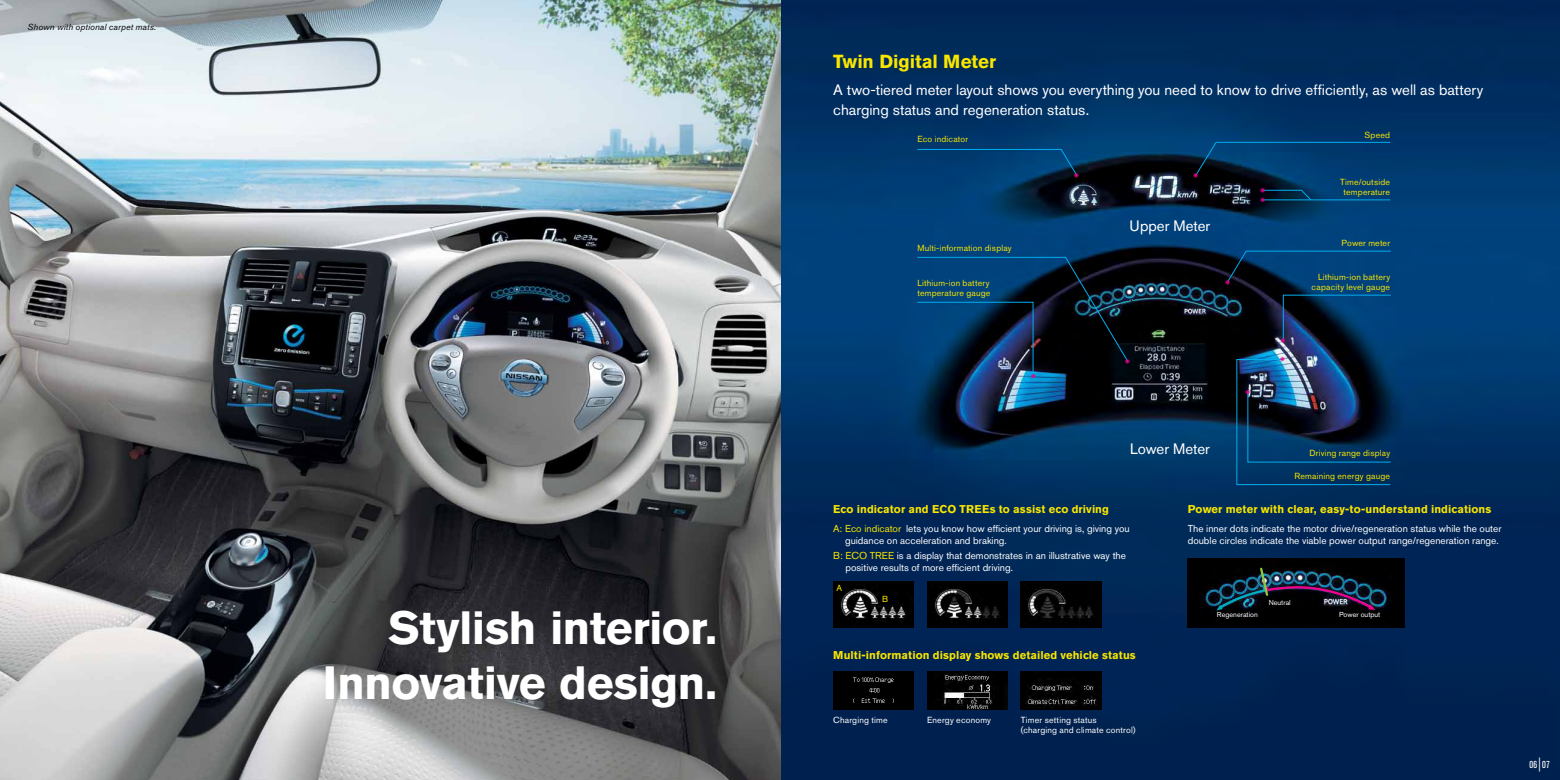
<style>
.page{position:relative;width:1560px;height:780px;background:#fff}
.page>*{position:absolute;margin:0;border:0;box-sizing:border-box;transform-origin:0 0}
.t1{font:700 46.25px/55.5px "Nissan AG";letter-spacing:-.015em;color:#fff;text-align:right}
.t2{font:700 18.75px "Nissan AG";letter-spacing:-.005em;color:#f8e500}
.t3{font:15px/20px "Nissan AG";color:#fff}
.t4{font:700 11.25px "Nissan AG";letter-spacing:.01em;color:#f8e500}
.t5{font:10px/12px "Nissan AG";color:#fff}
.t6{font:condensed 10px "Nissan AG";color:#fff}
.t7{font:8.75px/10px "Nissan AG";letter-spacing:.02em;color:#f8e500;text-align:center}
.t8{font:8.75px/10px "Nissan AG";letter-spacing:.02em;color:#fff}
.t9{font:italic 8.75px "Nissan AG";letter-spacing:.02em;color:#000}
.t10{font:7.25px "Nissan AG";color:#fff}
.s1{color:#f8e500}
.s2{font-size:14px}
</style>
<div class="page">
<img style="left:0;top:0;width:1559px;height:780px">
<svg style="left:916px;top:149px;width:161px;height:27px;background:#004176"></svg>
<svg style="left:1073px;top:172px;width:7px;height:7px"></svg>
<svg style="left:1194px;top:142px;width:196px;height:34px;background:#003a6a"></svg>
<svg style="left:1192px;top:172px;width:7px;height:7px"></svg>
<svg style="left:1226px;top:250px;width:164px;height:33px;background:#013a6b"></svg>
<svg style="left:1224px;top:278px;width:7px;height:7px"></svg>
<hr style="left:1262px;top:199px;width:127px;height:1px;background:#00aeef">
<svg style="left:1262px;top:190px;width:49px;height:11px"></svg>
<svg style="left:1259px;top:187px;width:7px;height:7px"></svg>
<svg style="left:1259px;top:196px;width:7px;height:7px"></svg>
<svg style="left:916px;top:257px;width:212px;height:119px;background:#062644"></svg>
<svg style="left:1029px;top:372px;width:7px;height:7px"></svg>
<svg style="left:1282px;top:294px;width:108px;height:47px;background:#052e55"></svg>
<svg style="left:1279px;top:337px;width:7px;height:7px"></svg>
<img style="left:1235px;top:359px;width:155px;height:126px">
<svg style="left:1278px;top:355px;width:7px;height:8px"></svg>
<img style="left:833px;top:581px;width:80px;height:46px">
<img style="left:833px;top:671px;width:80px;height:38px">
<img style="left:926px;top:581px;width:81px;height:46px">
<img style="left:1020px;top:671px;width:81px;height:38px">
<img style="left:1020px;top:581px;width:81px;height:46px">
<img style="left:926px;top:671px;width:81px;height:38px">
<div style="left:1187px;top:558px;width:217px;height:69px;background:#000"></div>
<img style="left:1216px;top:566px;width:159px;height:44px">
<p class="t9" style="left:27px;top:22px;width:130px">Shown with optional carpet mats.</p>
<h1 class="t1" style="left:323px;top:599px;width:395px">Stylish interior.<br>Innovative design.</h1>
<h2 class="t2" style="left:833px;top:50px;width:164px">Twin Digital Meter</h2>
<h3 class="t3" style="left:833px;top:79px;width:651px">A two-tiered meter layout shows you everything you need to know to drive efficiently, as well as battery charging status and regeneration status.</h3>
<p class="t7" style="left:917px;top:134px;width:52px">Eco indicator</p>
<p class="t7" style="left:917px;top:243px;width:96px">Multi-information display</p>
<h3 class="t3" style="left:1129px;top:216px;width:82px">Upper Meter</h3>
<p class="t7" style="left:1364px;top:130px;width:27px">Speed</p>
<p class="t7" style="left:1339px;top:177px;width:51px">Time/outside temperature</p>
<p class="t7" style="left:1341px;top:238px;width:50px">Power meter</p>
<p class="t7" style="left:917px;top:278px;width:75px;text-align:left">Lithium-ion battery temperature gauge</p>
<p class="t7" style="left:1311px;top:271px;width:80px;text-align:right">Lithium-ion battery capacity level gauge</p>
<h3 class="t3" style="left:1129px;top:438px;width:81px">Lower Meter</h3>
<p class="t7" style="left:1309px;top:448px;width:82px">Driving range display</p>
<p class="t7" style="left:1294px;top:471px;width:97px">Remaining energy gauge</p>
<p class="t4" style="left:833px;top:502px;width:277px">Eco indicator and ECO TREEs to assist eco driving</p>
<p class="t5" style="left:845px;top:522px;width:286px;text-indent:-12px"><span class="s1">A: Eco indicator</span> lets you know how efficient your driving is, giving you guidance on acceleration and braking.</p>
<p class="t5" style="left:845px;top:549px;width:282px;text-indent:-12px"><span class="s1">B: ECO TREE</span> is a display that demonstrates in an illustrative way the positive results of more efficient driving.</p>
<p class="t7" style="left:836px;top:583px;width:7px">A</p>
<p class="t7" style="left:882px;top:594px;width:8px">B</p>
<p class="t4" style="left:833px;top:648px;width:304px">Multi-information display shows detailed vehicle status</p>
<p class="t8" style="left:833px;top:714px;width:56px">Charging time</p>
<p class="t8" style="left:926px;top:714px;width:66px">Energy economy</p>
<p class="t8" style="left:1020px;top:714px;width:116px">Timer setting status<br>(charging and climate control)</p>
<p class="t4" style="left:1187px;top:502px;width:305px">Power meter with clear, easy-to-understand indications</p>
<p class="t5" style="left:1187px;top:522px;width:315px">The inner dots indicate the motor drive/regeneration status while the outer double circles indicate the viable power output range/regeneration range.</p>
<p class="t10" style="left:1216px;top:610px;width:42px">Regeneration</p>
<p class="t10" style="left:1268px;top:598px;width:24px">Neutral</p>
<p class="t10" style="left:1338px;top:610px;width:43px">Power output</p>
<p class="t6" style="left:1529px;top:759px;width:22px">06 <span class="s2">|</span> 07</p>
</div>
